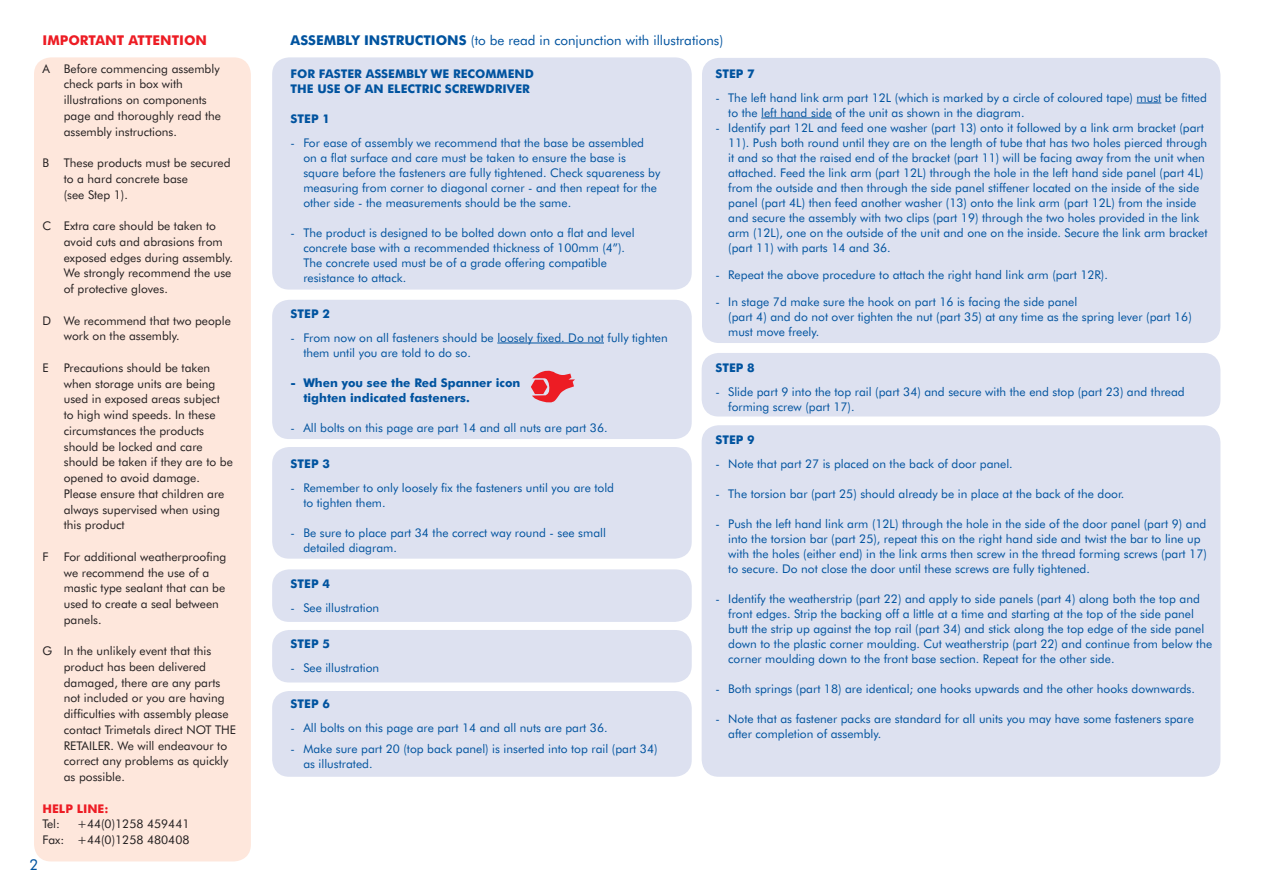
<style>
.page{position:relative;width:1263px;height:893px;background:#fff}
.page>*{position:absolute;margin:0;border:0;box-sizing:border-box;transform-origin:0 0}
.t1{font:15px "Futura BT";color:#00539f}
.t2{font:13.5px "Futura BT";color:#00539f}
.t3{font:700 13.5px "Futura BT";color:#00539f}
.t4{font:700 13.5px "Futura BT";color:#ed1c24}
.t5{font:12px/15px "Futura BT";color:#00539f}
.t6{font:12px/15.8px "Futura BT";color:#231f20}
.t7{font:700 12px/15px "Futura BT";color:#00539f}
.t8{font:700 12px "Futura BT";color:#ed1c24}
</style>
<div class="page">
<div style="left:272px;top:630px;width:420px;height:52px;background:#dde1f0;border-radius:17px"></div>
<div style="left:702px;top:58px;width:518px;height:285px;background:#dde1f0;border-radius:17px"></div>
<div style="left:702px;top:425px;width:518px;height:352px;background:#dde1f0;border-radius:17px"></div>
<div style="left:272px;top:691px;width:420px;height:86px;background:#dde1f0;border-radius:17px"></div>
<div style="left:272px;top:569px;width:420px;height:53px;background:#dde1f0;border-radius:17px"></div>
<div style="left:272px;top:447px;width:420px;height:112px;background:#dde1f0;border-radius:17px"></div>
<div style="left:272px;top:300px;width:420px;height:139px;background:#dde1f0;border-radius:17px"></div>
<div style="left:272px;top:57px;width:420px;height:233px;background:#dde1f0;border-radius:17px"></div>
<hr style="left:497px;top:343px;width:107px;height:1px;background:#00539f">
<div style="left:702px;top:353px;width:518px;height:63px;background:#dde1f0;border-radius:17px"></div>
<svg style="left:1136px;top:103px;width:25px;height:1px"></svg>
<hr style="left:761px;top:118px;width:71px;height:1px;background:#00539f">
<div style="left:34px;top:57px;width:217px;height:804px;background:#fee7dc;border-radius:17px"></div>
<svg style="left:531px;top:370px;width:44px;height:33px"></svg>
<p class="t4" style="left:43px;top:32px;width:37px">IMPORTANT</p>
<p class="t4" style="left:128px;top:32px;width:10px">ATTENTION</p>
<p class="t6" style="left:64px;top:60px;width:159px;text-indent:-21px">A Before commencing assembly check parts in box with illustrations on components page and thoroughly read the assembly instructions.</p>
<p class="t6" style="left:64px;top:155px;width:168px;text-indent:-21px">B These products must be secured to a hard concrete base<br>(see Step 1).</p>
<p class="t6" style="left:64px;top:218px;width:171px;text-indent:-21px">C Extra care should be taken to avoid cuts and abrasions from exposed edges during assembly.<br>We strongly recommend the use of protective gloves.</p>
<p class="t6" style="left:64px;top:312px;width:169px;text-indent:-21px">D We recommend that two people work on the assembly.</p>
<p class="t6" style="left:43px;top:360px;width:8px">E</p>
<p class="t6" style="left:64px;top:360px;width:171px">Precautions should be taken when storage units are being used in exposed areas subject<br>to high wind speeds. In these circumstances the products should be locked and care should be taken if they are to be opened to avoid damage.<br>Please ensure that children are always supervised when using this product</p>
<p class="t6" style="left:43px;top:548px;width:8px">F</p>
<p class="t6" style="left:64px;top:548px;width:164px">For additional weatherproofing we recommend the use of a mastic type sealant that can be used to create a seal between panels.</p>
<p class="t6" style="left:64px;top:643px;width:174px;text-indent:-21px">G In the unlikely event that this product has been delivered damaged, there are any parts not included or you are having difficulties with assembly please contact Trimetals direct NOT THE<br>RETAILER. We will endeavour to correct any problems as quickly as possible.</p>
<p class="t8" style="left:43px;top:801px;width:9px">HEL</p>
<p class="t8" style="left:65px;top:801px;width:19px">P LINE</p>
<p class="t8" style="left:105px;top:801px;width:6px">:</p>
<p class="t6" style="left:43px;top:816px;width:19px">Tel:</p>
<p class="t6" style="left:43px;top:816px;width:148px;text-align:right">+44(0)1258 459441<br>Fax: +44(0)1258 480408</p>
<p class="t1" style="left:29px;top:856px;width:10px">2</p>
<p class="t3" style="left:291px;top:32px;width:10px">ASSEMBLY</p>
<p class="t3" style="left:364px;top:32px;width:10px">INSTRUCTIONS</p>
<p class="t2" style="left:471px;top:32px;width:254px">(to be read in conjunction with illustrations)</p>
<p class="t7" style="left:291px;top:66px;width:245px">FOR FASTER ASSEMBLY WE RECOMMEND<br>THE USE OF AN ELECTRIC SCREWDRIVER</p>
<p class="t7" style="left:291px;top:111px;width:41px">STE P 1</p>
<p class="t5" style="left:303px;top:135px;width:358px;text-indent:-13px">- For ease of assembly we recommend that the base be assembled on a flat surface and care must be taken to ensure the base is square before the fasteners are fully tightened. Check squareness by measuring from corner to diagonal corner - and then repeat for the other side - the measurements should be the same.</p>
<p class="t5" style="left:303px;top:225px;width:333px;text-indent:-13px">- The product is designed to be bolted down onto a flat and level concrete base with a recommended thickness of 100mm (4”).<br>The concrete used must be of a grade offering compatible resistance to attack.</p>
<p class="t7" style="left:291px;top:306px;width:41px">STE P 2</p>
<p class="t5" style="left:303px;top:330px;width:366px;text-indent:-13px">- From now on all fasteners should be loosely fixed. Do not fully tighten them until you are told to do so.</p>
<p class="t7" style="left:303px;top:375px;width:218px;text-indent:-13px">- WHEN YOU SEE THE RED SPANNER ICON<br>TIGHTEN INDICATED FASTENERS.</p>
<p class="t5" style="left:291px;top:420px;width:319px">- All bolts on this page are part 14 and all nuts are part 36.</p>
<p class="t7" style="left:291px;top:456px;width:41px">STE P 3</p>
<p class="t5" style="left:303px;top:480px;width:312px;text-indent:-13px">- Remember to only loosely fix the fasteners until you are told to tighten them.</p>
<p class="t5" style="left:303px;top:525px;width:304px;text-indent:-13px">- Be sure to place part 34 the correct way round - see small detailed diagram.</p>
<p class="t7" style="left:291px;top:576px;width:41px">STE P 4</p>
<p class="t5" style="left:291px;top:600px;width:90px">- See illustration</p>
<p class="t7" style="left:291px;top:636px;width:41px">STE P 5</p>
<p class="t5" style="left:291px;top:660px;width:90px">- See illustration</p>
<p class="t7" style="left:291px;top:696px;width:41px">STE P 6</p>
<p class="t5" style="left:291px;top:720px;width:319px">- All bolts on this page are part 14 and all nuts are part 36.</p>
<p class="t5" style="left:303px;top:741px;width:356px;text-indent:-13px">- Make sure part 20 (top back panel) is inserted into top rail (part 34) as illustrated.</p>
<p class="t7" style="left:715px;top:66px;width:41px">STE P 7</p>
<p class="t5" style="left:728px;top:90px;width:480px;text-indent:-13px">- The left hand link arm part 12L (which is marked by a circle of coloured tape) must be fitted to the left hand side of the unit as shown in the diagram.</p>
<p class="t5" style="left:728px;top:120px;width:481px;text-indent:-13px">- Identify part 12L and feed one washer (part 13) onto it followed by a link arm bracket (part 11). Push both round until they are on the length of tube that has two holes pierced through it and so that the raised end of the bracket (part 11) will be facing away from the unit when attached. Feed the link arm (part 12L) through the hole in the left hand side panel (part 4L) from the outside and then through the side panel stiffener located on the inside of the side panel (part 4L) then feed another washer (13) onto the link arm (part 12L) from the inside and secure the assembly with two clips (part 19) through the two holes provided in the link arm (12L), one on the outside of the unit and one on the inside. Secure the link arm bracket (part 11) with parts 14 and 36.</p>
<p class="t5" style="left:715px;top:267px;width:394px">- Repeat the above procedure to attach the right hand link arm (part 12R).</p>
<p class="t5" style="left:728px;top:294px;width:465px;text-indent:-13px">- In stage 7d make sure the hook on part 16 is facing the side panel<br>(part 4) and do not over tighten the nut (part 35) at any time as the spring lever (part 16) must move freely.</p>
<p class="t7" style="left:715px;top:360px;width:41px">STE P 8</p>
<p class="t5" style="left:728px;top:384px;width:458px;text-indent:-13px">- Slide part 9 into the top rail (part 34) and secure with the end stop (part 23) and thread forming screw (part 17).</p>
<p class="t7" style="left:715px;top:432px;width:41px">STE P 9</p>
<p class="t5" style="left:715px;top:456px;width:299px">- Note that part 27 is placed on the back of door panel.</p>
<p class="t5" style="left:715px;top:486px;width:410px">- The torsion bar (part 25) should already be in place at the back of the door.</p>
<p class="t5" style="left:728px;top:516px;width:480px;text-indent:-13px">- Push the left hand link arm (12L) through the hole in the side of the door panel (part 9) and into the torsion bar (part 25), repeat this on the right hand side and twist the bar to line up with the holes (either end) in the link arms then screw in the thread forming screws (part 17) to secure. Do not close the door until these screws are fully tightened.</p>
<p class="t5" style="left:728px;top:591px;width:485px;text-indent:-13px">- Identify the weatherstrip (part 22) and apply to side panels (part 4) along both the top and front edges. Strip the backing off a little at a time and starting at the top of the side panel butt the strip up against the top rail (part 34) and stick along the top edge of the side panel down to the plastic corner moulding. Cut weatherstrip (part 22) and continue from below the corner moulding down to the front base section. Repeat for the other side.</p>
<p class="t5" style="left:715px;top:681px;width:481px">- Both springs (part 18) are identical; one hooks upwards and the other hooks downwards.</p>
<p class="t5" style="left:728px;top:711px;width:467px;text-indent:-13px">- Note that as fastener packs are standard for all units you may have some fasteners spare after completion of assembly.</p>
</div>
